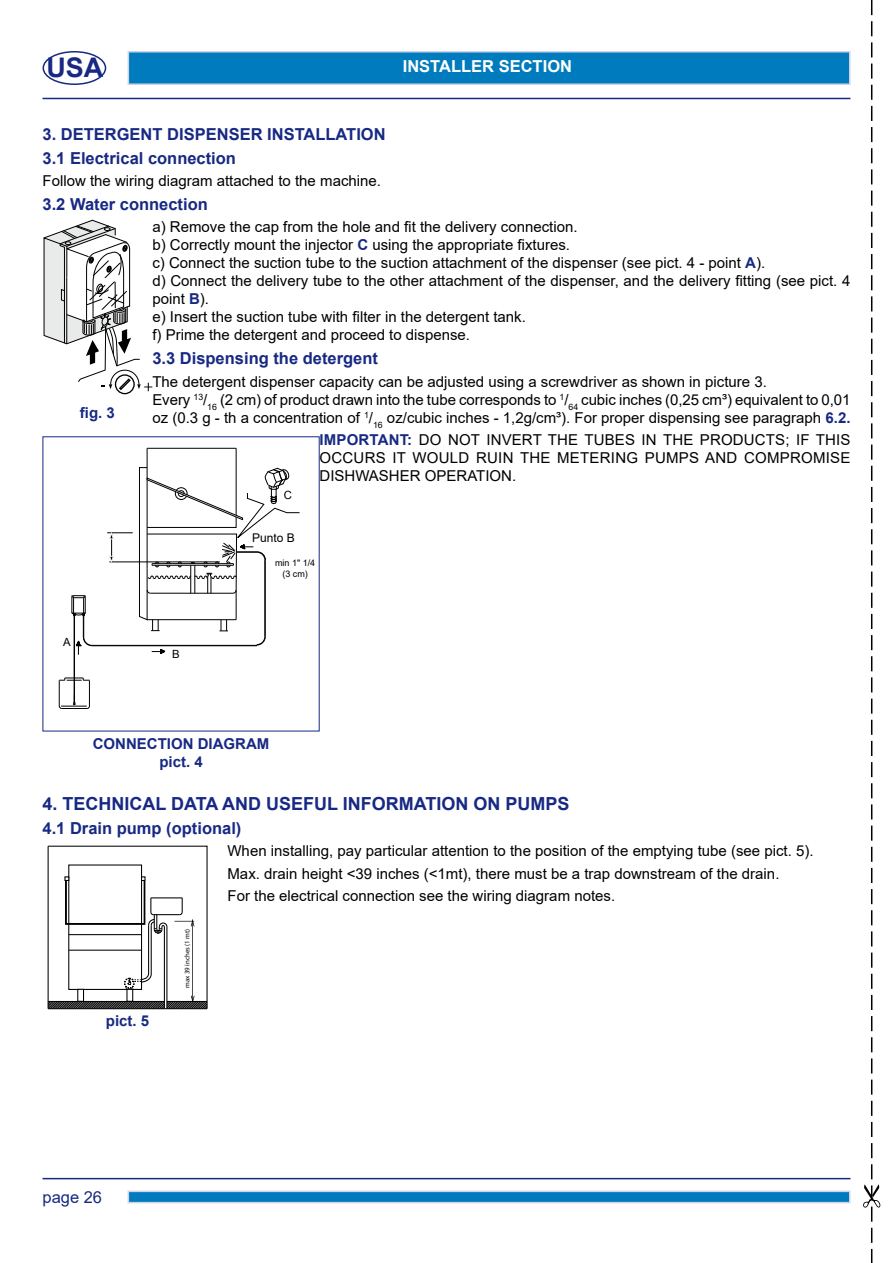
<style>
.page{position:relative;width:893px;height:1263px;background:#fff}
.page>*{position:absolute;margin:0;border:0;box-sizing:border-box;transform-origin:0 0}
.t1{font:700 27px "Arial";color:#172983}
.t2{font:700 18px "Arial";color:#172983}
.t3{font:700 16.5px/24px "Arial";color:#172983}
.t4{font:700 16.5px "Arial";color:#fff}
.t5{font:16.5px "Arial";color:#172983}
.t6{font:15px/18px "Arial";color:#000}
.t7{font:700 15px/18px "Arial";color:#172983;text-align:center}
.t8{font:12px "Arial";color:#000}
.t9{font:11.25px "Arial";color:#000}
.t10{font:9px/10.8px "Arial";color:#000;text-align:center}
.t11{font:6.9px "Myriad";color:#000}
.s1{font-weight:700;color:#172983}
</style>
<div class="page">
<div style="left:128px;top:51px;width:722px;height:34px;background:#007bbe;border:2px solid #d1d4e6"></div>
<hr style="left:43px;top:1178px;width:807px;height:1px;background:#172983">
<hr style="left:43px;top:98px;width:807px;height:1px;background:#172983">
<div style="left:43px;top:51px;width:63px;height:34px;border:2px solid #172983;border-radius:50%"></div>
<div style="left:128px;top:1190px;width:722px;height:13px;background:#007bbe;border:2px solid #d1d4e6"></div>
<svg style="left:863px;top:0;width:17px;height:1263px"></svg>
<svg style="left:47px;top:845px;width:161px;height:165px"></svg>
<div style="left:115px;top:374px;width:20px;height:20px;border:1px solid #000;border-radius:50%"></div>
<svg style="left:44px;top:220px;width:108px;height:171px"></svg>
<hr style="left:109px;top:562px;width:111px;height:1px;background:#000">
<svg style="left:107px;top:532px;width:26px;height:30px"></svg>
<svg style="left:58px;top:677px;width:32px;height:32px"></svg>
<hr style="left:74px;top:616px;width:1px;height:86px;background:#000">
<hr style="left:92px;top:645px;width:165px;height:1px;background:#000">
<svg style="left:71px;top:595px;width:22px;height:60px"></svg>
<svg style="left:139px;top:447px;width:161px;height:207px"></svg>
<p class="t1" style="left:46px;top:48px;width:58px">USA</p>
<p class="t4" style="left:403px;top:54px;width:171px">INSTALLER SECTION</p>
<p class="t3" style="left:43px;top:122px;width:345px">3. DETERGENT DISPENSER INSTALLATION<br>3.1 Electrical connection</p>
<p class="t6" style="left:43px;top:172px;width:340px">Follow the wiring diagram attached to the machine.</p>
<p class="t3" style="left:43px;top:192px;width:167px">3.2 Water connection</p>
<p class="t6" style="left:152px;top:218px;width:700px">a) Remove the cap from the hole and fit the delivery connection.<br>b) Correctly mount the injector <span class="s1">C</span> using the appropriate fixtures.<br>c) Connect the suction tube to the suction attachment of the dispenser (see pict. 4 - point <span class="s1">A</span>).<br>d) Connect the delivery tube to the other attachment of the dispenser, and the delivery fitting (see pict. 4 point <span class="s1">B</span>).<br>e) Insert the suction tube with filter in the detergent tank.<br>f) Prime the detergent and proceed to dispense.</p>
<p class="t3" style="left:152px;top:347px;width:227px">3.3 Dispensing the detergent</p>
<p class="t6" style="left:152px;top:372px;width:700px">The detergent dispenser capacity can be adjusted using a screwdriver as shown in picture 3.<br>Every <sup>13</sup>/<sub>16</sub> (2 cm) of product drawn into the tube corresponds to <sup>1</sup>/<sub>64</sub> cubic inches (0,25 cm³) equivalent to 0,01 oz (0.3 g - th a concentration of <sup>1</sup>/<sub>16</sub> oz/cubic inches - 1,2g/cm³). For proper dispensing see paragraph <span class="s1">6.2.</span></p>
<p class="t6" style="left:320px;top:430px;width:532px;text-align:justify"><span class="s1">IMPORTANT:</span> DO NOT INVERT THE TUBES IN THE PRODUCTS; IF THIS OCCURS IT WOULD RUIN THE METERING PUMPS AND COMPROMISE DISHWASHER OPERATION.</p>
<p class="t7" style="left:80px;top:403px;width:37px">fig. 3</p>
<p class="t9" style="left:284px;top:488px;width:10px">C</p>
<p class="t8" style="left:252px;top:529px;width:44px">Punto B</p>
<p class="t9" style="left:63px;top:635px;width:9px">A</p>
<p class="t9" style="left:172px;top:646px;width:9px">B</p>
<p class="t10" style="left:275px;top:557px;width:42px">min 1" 1/4 (3 cm)</p>
<p class="t7" style="left:93px;top:735px;width:178px">CONNECTION DIAGRAM pict. 4</p>
<p class="t2" style="left:43px;top:791px;width:529px">4. TECHNICAL DATA AND USEFUL INFORMATION ON PUMPS</p>
<p class="t3" style="left:43px;top:816px;width:200px">4.1 Drain pump (optional)</p>
<p class="t6" style="left:227px;top:840px;width:588px;line-height:22.2px">When installing, pay particular attention to the position of the emptying tube (see pict. 5).<br>Max. drain height &lt;39 inches (&lt;1mt), there must be a trap downstream of the drain.<br>For the electrical connection see the wiring diagram notes.</p>
<p class="t11" style="left:184px;top:988px;width:60px;rotate:-90deg">max 39 inches (1 mt)</p>
<p class="t7" style="left:106px;top:1012px;width:45px">pict. 5</p>
<p class="t5" style="left:43px;top:1185px;width:61px">page 26</p>
</div>
